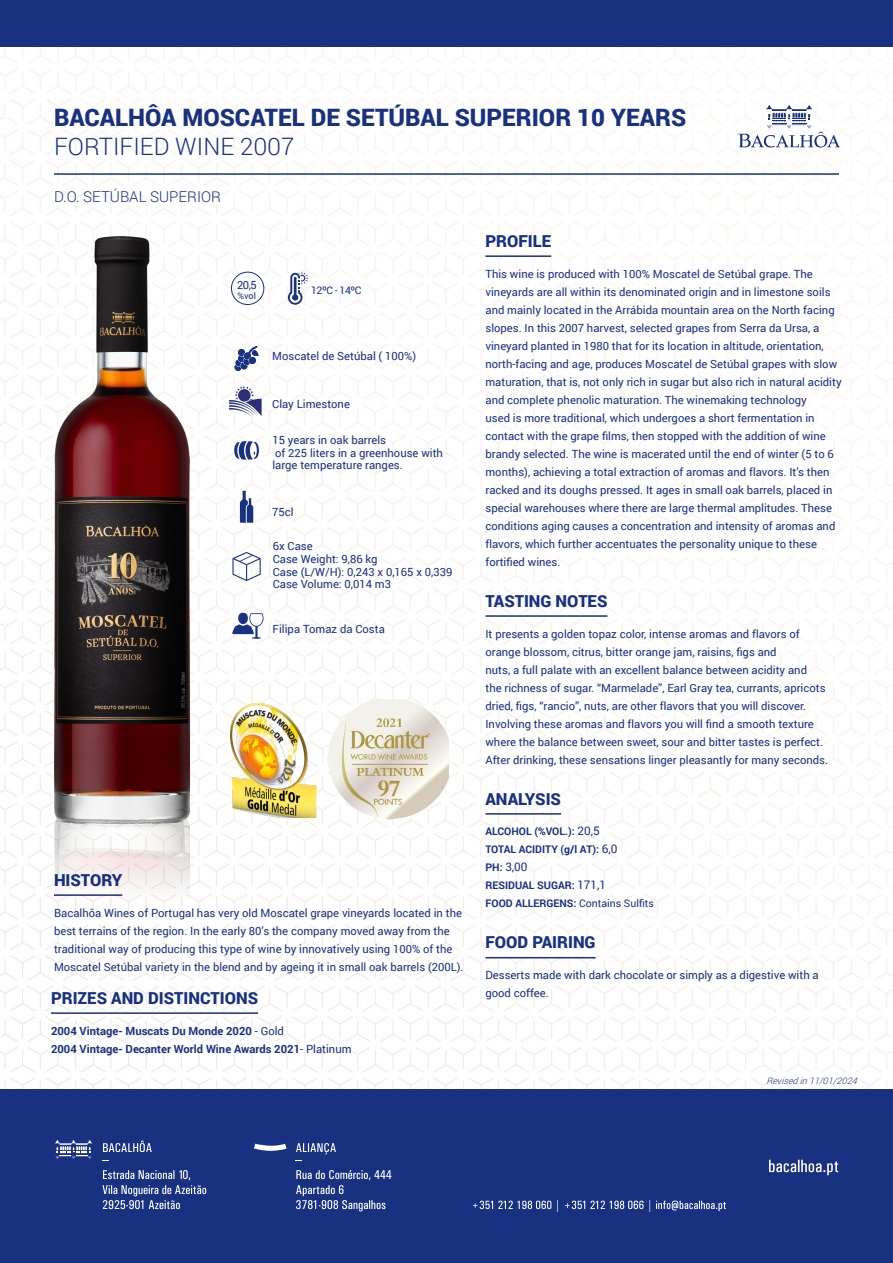
<style>
.page{position:relative;width:893px;height:1263px;background:#fff}
.page>*{position:absolute;margin:0;border:0;box-sizing:border-box;transform-origin:0 0}
.t1{font:900 24px "Roboto";color:#183181}
.t2{font:300 24px "Roboto";color:#183181}
.TITULOS_BLUE{font:900 16.5px "Roboto";color:#183181}
.t3{font:300 15px "Roboto";color:#183181}
.t4{font:11.85px "Roboto";color:#183181}
.t5{font:11.25px/18px "Roboto";color:#183181}
.t6{font:700 11.25px "Roboto";color:#183181}
.t7{font:700 10.5px "Roboto";color:#183181}
.t8{font:10.5px "Roboto";color:#183181}
.t9{font:10.5px "Roboto";letter-spacing:-.04em;color:#183181}
.t10{font:italic 300 9px "Roboto";color:#183181}
.t11{font:9px "Roboto";color:#183181}
.s1{font-weight:400}
.s2{font-weight:400;font-size:11.85px}
.s3{font-weight:700;font-size:10.5px}
.s4{font-weight:700}
</style>
<div class="page">
<img style="left:0;top:47px;width:893px;height:1042px">
<div style="left:0;top:1089px;width:893px;height:174px;background:#183181"></div>
<div style="left:0;top:0;width:893px;height:47px;background:#183181"></div>
<svg style="left:473px;top:1200px;width:253px;height:12px"></svg>
<svg style="left:769px;top:1160px;width:69px;height:15px"></svg>
<svg style="left:55px;top:1140px;width:37px;height:19px"></svg>
<svg style="left:254px;top:1144px;width:33px;height:7px"></svg>
<svg style="left:296px;top:1170px;width:95px;height:41px"></svg>
<svg style="left:296px;top:1143px;width:40px;height:11px"></svg>
<svg style="left:102px;top:1170px;width:104px;height:39px"></svg>
<svg style="left:103px;top:1141px;width:49px;height:11px"></svg>
<svg style="left:232px;top:613px;width:32px;height:26px"></svg>
<svg style="left:232px;top:552px;width:29px;height:29px"></svg>
<svg style="left:234px;top:346px;width:25px;height:25px"></svg>
<svg style="left:234px;top:441px;width:25px;height:19px"></svg>
<svg style="left:240px;top:491px;width:13px;height:32px"></svg>
<div style="left:231px;top:272px;width:33px;height:33px;border:1px solid #183181;border-radius:50%"></div>
<svg style="left:288px;top:272px;width:20px;height:33px"></svg>
<hr style="left:485px;top:255px;width:66px;height:2px;background:#183181">
<hr style="left:485px;top:615px;width:122px;height:2px;background:#183181">
<hr style="left:485px;top:813px;width:76px;height:2px;background:#183181">
<hr style="left:485px;top:957px;width:111px;height:1px;background:#183181">
<hr style="left:54px;top:173px;width:785px;height:2px;background:#183181">
<svg style="left:738px;top:105px;width:102px;height:43px"></svg>
<img style="left:54px;top:823px;width:135px;height:251px">
<img style="left:54px;top:236px;width:135px;height:587px">
<img style="left:231px;top:702px;width:85px;height:116px">
<img style="left:328px;top:700px;width:121px;height:120px">
<svg style="left:229px;top:386px;width:33px;height:30px"></svg>
<hr style="left:51px;top:1012px;width:207px;height:2px;background:#183181">
<p class="t1" style="left:54px;top:101px;width:634px">BACALHÔA MOSCATEL DE SETÚBAL SUPERIOR 10 YEARS</p>
<p class="t2" style="left:54px;top:130px;width:242px">FORTIFIED WINE 2007</p>
<p class="t3" style="left:54px;top:187px;width:169px">D.O. SETÚBAL SUPERIOR</p>
<p class="t5" style="left:237px;top:275px;width:21px">20,5</p>
<p class="t9" style="left:311px;top:283px;width:52px">12ºC - 14ºC</p>
<p class="t11" style="left:237px;top:290px;width:20px">%vol</p>
<p class="t5" style="left:272px;top:347px;width:145px">Moscatel de Setúbal ( 100%)</p>
<p class="t5" style="left:272px;top:395px;width:79px">Clay Limestone</p>
<p class="t5" style="left:272px;top:433px;width:172px;line-height:12.8px">15 years in oak barrels<br>of 225 liters in a greenhouse with large temperature ranges.</p>
<p class="t5" style="left:272px;top:503px;width:23px">75cl</p>
<p class="t5" style="left:273px;top:537px;width:41px">6x Case</p>
<p class="t5" style="left:273px;top:549px;width:106px">Case Weight: 9,86 kg</p>
<p class="t5" style="left:273px;top:562px;width:181px">Case (L/W/H): 0,243 x 0,165 x 0,339</p>
<p class="t5" style="left:273px;top:575px;width:120px">Case Volume: 0,014 m3</p>
<p class="t5" style="left:273px;top:619px;width:114px">Filipa Tomaz da Costa</p>
<p class="TITULOS_BLUE" style="left:54px;top:868px;width:70px">HISTORY</p>
<p class="t5" style="left:54px;top:903px;width:411px">Bacalhôa Wines of Portugal has very old Moscatel grape vineyards located in the best terrains of the region. In the early 80’s the company moved away from the traditional way of producing this type of wine by innovatively using 100% of the Moscatel Setúbal variety in the blend and by ageing it in small oak barrels (200L).</p>
<p class="TITULOS_BLUE" style="left:51px;top:986px;width:209px">PRIZES AND DISTINCTIONS</p>
<p class="t6" style="left:51px;top:1023px;width:234px">2004 Vintage- Muscats Du Monde 2020 <span class="s1">- Gold</span></p>
<p class="t6" style="left:51px;top:1041px;width:302px">2004 Vintage- Decanter World Wine Awards 2021<span class="s1">- Platinum</span></p>
<p class="TITULOS_BLUE" style="left:485px;top:229px;width:67px">PROFILE</p>
<p class="t5" style="left:485px;top:264px;width:358px">This wine is produced with 100% Moscatel de Setúbal grape. The vineyards are all within its denominated origin and in limestone soils and mainly located in the Arrábida mountain area on the North facing slopes. In this 2007 harvest, selected grapes from Serra da Ursa, a vineyard planted in 1980 that for its location in altitude, orientation, north-facing and age, produces Moscatel de Setúbal grapes with slow maturation, that is, not only rich in sugar but also rich in natural acidity and complete phenolic maturation. The winemaking technology<br>used is more traditional, which undergoes a short fermentation in contact with the grape films, then stopped with the addition of wine brandy selected. The wine is macerated until the end of winter (5 to 6 months), achieving a total extraction of aromas and flavors. It’s then racked and its doughs pressed. It ages in small oak barrels, placed in special warehouses where there are large thermal amplitudes. These conditions aging causes a concentration and intensity of aromas and flavors, which further accentuates the personality unique to these fortified wines.</p>
<p class="TITULOS_BLUE" style="left:485px;top:589px;width:123px">TASTING NOTES</p>
<p class="t5" style="left:485px;top:624px;width:344px">It presents a golden topaz color, intense aromas and flavors of orange blossom, citrus, bitter orange jam, raisins, figs and<br>nuts, a full palate with an excellent balance between acidity and<br>the richness of sugar. “Marmelade”, Earl Gray tea, currants, apricots dried, figs, “rancio”, nuts, are other flavors that you will discover.<br>Involving these aromas and flavors you will find a smooth texture where the balance between sweet, sour and bitter tastes is perfect.<br>After drinking, these sensations linger pleasantly for many seconds.</p>
<p class="TITULOS_BLUE" style="left:485px;top:787px;width:77px">ANALYSIS</p>
<p class="t7" style="left:485px;top:824px;width:116px">ALCOHOL (%VOL.): <span class="s2">20,5</span></p>
<p class="t7" style="left:485px;top:842px;width:133px">TOTAL ACIDITY (g/l AT): <span class="s2">6,0</span></p>
<p class="t4" style="left:485px;top:859px;width:44px"><span class="s3">PH:</span> 3,00</p>
<p class="t7" style="left:485px;top:878px;width:122px">RESIDUAL SUGAR: <span class="s2">171,1</span></p>
<p class="t8" style="left:485px;top:896px;width:170px"><span class="s4">FOOD ALLERGENS:</span> Contains Sulfits</p>
<p class="TITULOS_BLUE" style="left:485px;top:931px;width:112px">FOOD PAIRING</p>
<p class="t5" style="left:485px;top:966px;width:335px">Desserts made with dark chocolate or simply as a digestive with a good coffee.</p>
<p class="t10" style="left:766px;top:1074px;width:95px">Revisedin11/01/2024</p>
</div>
